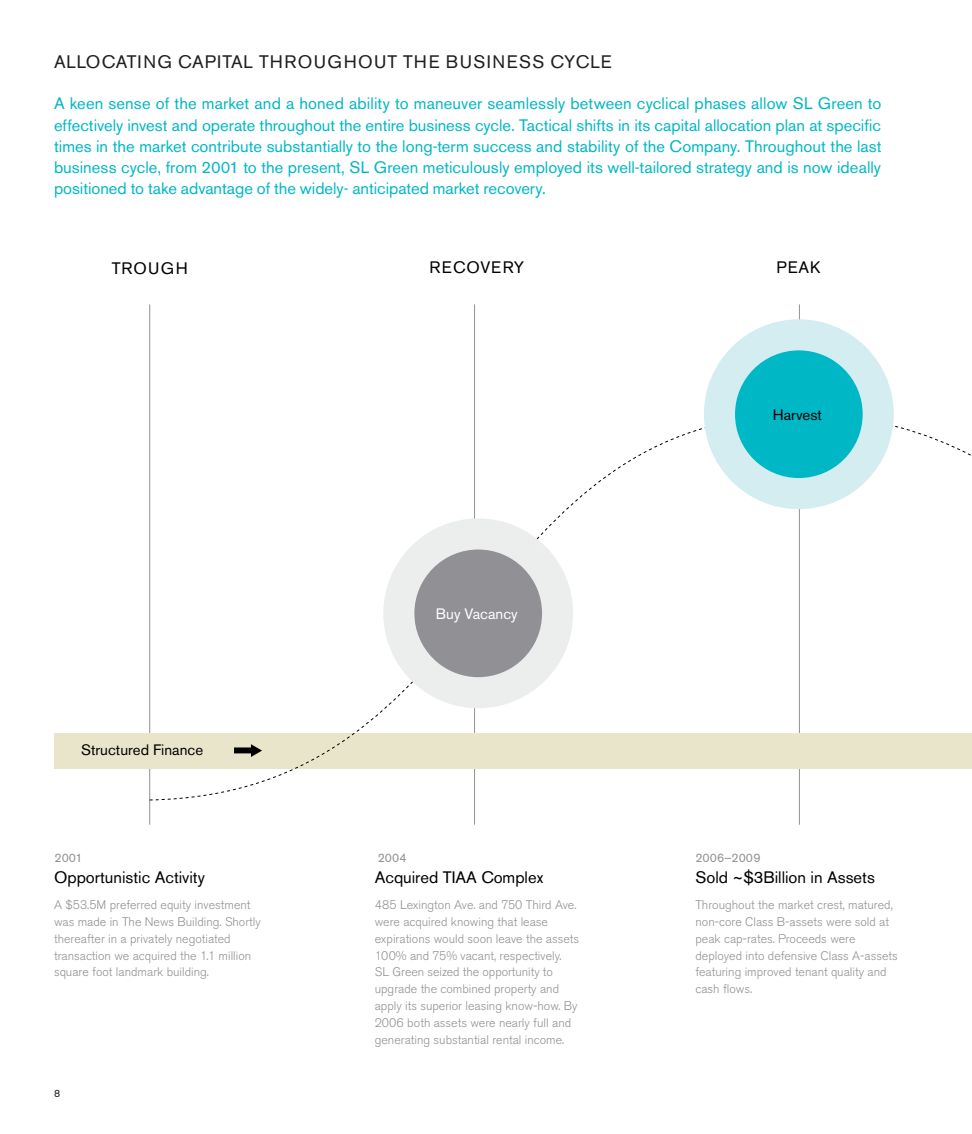
<style>
.page{position:relative;width:972px;height:1134px;background:#fff}
.page>*{position:absolute;margin:0;border:0;box-sizing:border-box;transform-origin:0 0}
.t1{font:18px "Akzidenz Grotesk BE";letter-spacing:.07em;color:#231f20}
.t2{font:16.5px/21px "Akzidenz Grotesk BE";letter-spacing:-.005em;color:#00b7c6;text-align:justify}
.t3{font:16.5px "Akzidenz Grotesk BE";color:#000}
.t4{font:16.5px "Akzidenz Grotesk BE";letter-spacing:.07em;color:#000}
.t5{font:15px "Akzidenz Grotesk BE";color:#000}
.t6{font:15px "Akzidenz Grotesk BE";color:#fff}
.t7{font:300 12.3px/17px "Akzidenz Grotesk BE";color:#919195}
.t8{font:12.3px "Akzidenz Grotesk BE";color:#919195}
.t9{font:10.5px "Akzidenz Grotesk BE";color:#231f20}
</style>
<div class="page">
<hr style="left:149px;top:304px;width:1px;height:521px;background:#919195">
<hr style="left:799px;top:304px;width:1px;height:521px;background:#919195">
<hr style="left:474px;top:304px;width:1px;height:521px;background:#919195">
<div style="left:55px;top:733px;width:917px;height:36px;background:#e9e5cb"></div>
<svg style="left:149px;top:413px;width:822px;height:388px"></svg>
<div style="left:383px;top:518px;width:190px;height:190px;background:#eceded;border-radius:50%"></div>
<div style="left:414px;top:550px;width:128px;height:127px;background:#919195;border-radius:50%"></div>
<div style="left:704px;top:319px;width:190px;height:190px;background:#d3edf0;border-radius:50%"></div>
<div style="left:735px;top:350px;width:128px;height:128px;background:#00b7c6;border-radius:50%"></div>
<h1 class="t1" style="left:54px;top:55px;width:559px">ALLOCATING CAPITAL THROUGHOUT THE BUSINESS CYCLE</h1>
<p class="t2" style="left:54px;top:95px;width:829px">A keen sense of the market and a honed ability to maneuver seamlessly between cyclical phases allow SL Green to effectively invest and operate throughout the entire business cycle. Tactical shifts in its capital allocation plan at specific times in the market contribute substantially to the long-term success and stability of the Company. Throughout the last business cycle, from 2001 to the present, SL Green meticulously employed its well-tailored strategy and is now ideally positioned to take advantage of the widely- anticipated market recovery.</p>
<h2 class="t3" style="left:112px;top:263px;width:77px">TROUGH</h2>
<h2 class="t4" style="left:429px;top:262px;width:96px">RECOVERY</h2>
<h2 class="t3" style="left:776px;top:262px;width:46px">PEAK</h2>
<p class="t5" style="left:81px;top:745px;width:123px">Structured Finance</p>
<p class="t6" style="left:436px;top:609px;width:83px">Buy Vacancy</p>
<p class="t5" style="left:773px;top:410px;width:51px">Harvest</p>
<p class="t8" style="left:55px;top:853px;width:30px">2001</p>
<p class="t8" style="left:378px;top:853px;width:30px">2004</p>
<p class="t8" style="left:695px;top:853px;width:67px">2006–2009</p>
<h2 class="t3" style="left:375px;top:871px;width:170px">Acquired TIAA Complex</h2>
<p class="t7" style="left:375px;top:898px;width:206px">485 Lexington Ave. and 750 Third Ave. were acquired knowing that lease expirations would soon leave the assets 100% and 75% vacant, respectively.<br>SL Green seized the opportunity to upgrade the combined property and apply its superior leasing know-how. By 2006 both assets were nearly full and generating substantial rental income.</p>
<h2 class="t3" style="left:695px;top:871px;width:181px">Sold ~$3Billion in Assets</h2>
<p class="t7" style="left:695px;top:898px;width:204px">Throughout the market crest, matured, non-core Class B-assets were sold at peak cap-rates. Proceeds were deployed into defensive Class A-assets featuring improved tenant quality and cash flows.</p>
<h2 class="t3" style="left:54px;top:871px;width:152px">Opportunistic Activity</h2>
<p class="t7" style="left:54px;top:898px;width:208px">A $53.5M preferred equity investment was made in The News Building. Shortly thereafter in a privately negotiated transaction we acquired the 1.1 million square foot landmark building.</p>
<p class="t9" style="left:54px;top:1089px;width:8px">8</p>
</div>
